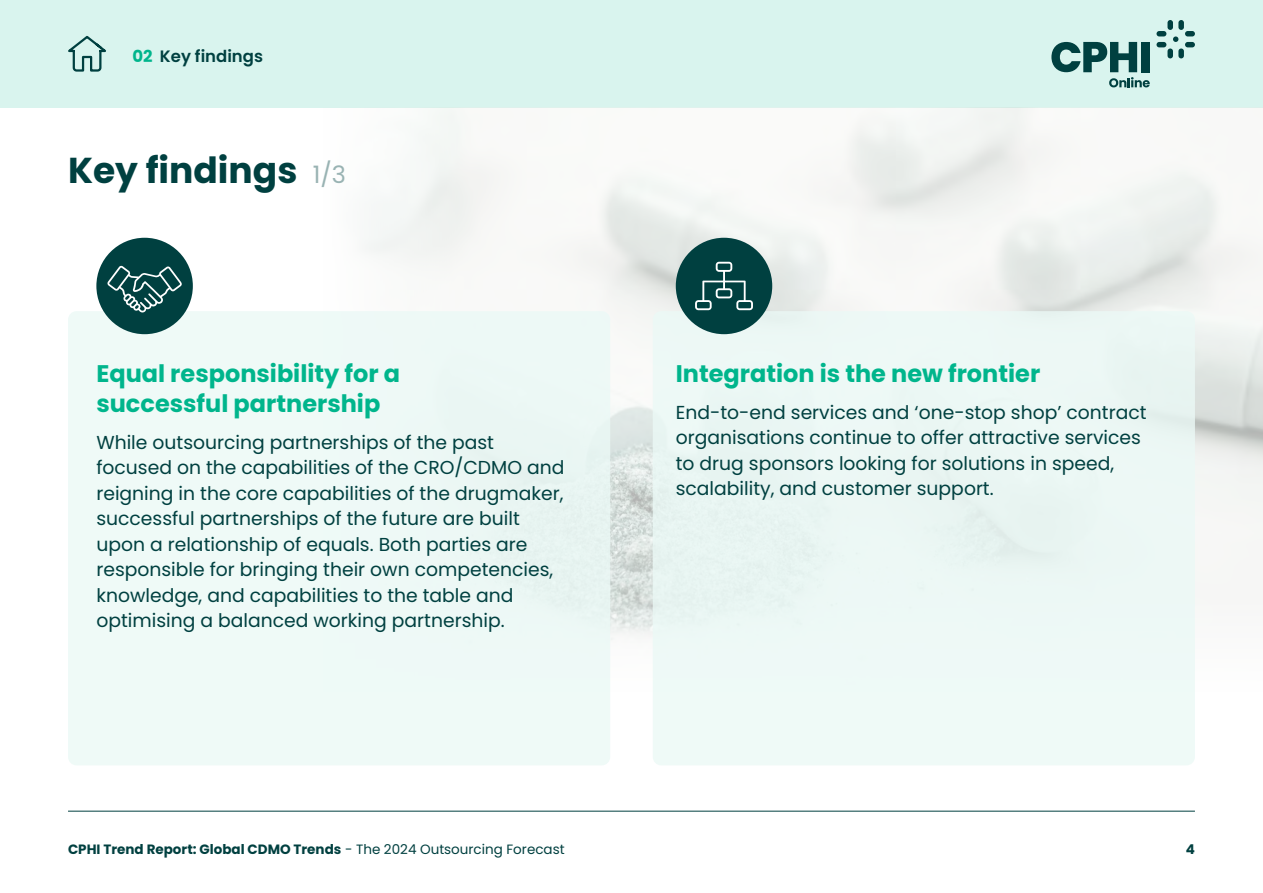
<style>
.page{position:relative;width:1263px;height:893px;background:#fff}
.page>*{position:absolute;margin:0;border:0;box-sizing:border-box;transform-origin:0 0}
.t1{font:700 36px "Poppins";color:#004040}
.t2{font:700 24px/30px "Poppins";color:#00b58c}
.t3{font:18.75px/25.5px "Poppins";color:#004040}
.t4{font:600 16.5px "Poppins";color:#004040}
.t5{font:700 13.5px "Poppins";color:#004040}
.s1{font-weight:700;color:#00b58c}
.s2{font-weight:400;font-size:24px;color:#99b3b3}
.s3{font-weight:400}
</style>
<div class="page">
<div style="left:0;top:0;width:1263px;height:107px;background:#d9f4ee"></div>
<hr style="left:68px;top:811px;width:1127px;height:1px;background:#004040">
<div style="left:1156px;top:42px;width:10px;height:5px;background:#004040;border-radius:3px"></div>
<div style="left:1156px;top:31px;width:10px;height:5px;background:#004040;border-radius:3px"></div>
<div style="left:1185px;top:42px;width:10px;height:5px;background:#004040;border-radius:3px"></div>
<div style="left:1185px;top:31px;width:10px;height:5px;background:#004040;border-radius:3px"></div>
<svg style="left:1173px;top:36px;width:5px;height:6px"></svg>
<div style="left:1167px;top:20px;width:6px;height:10px;background:#004040;border-radius:3px"></div>
<div style="left:1178px;top:20px;width:6px;height:10px;background:#004040;border-radius:3px"></div>
<div style="left:1167px;top:49px;width:6px;height:9px;background:#004040;border-radius:3px"></div>
<div style="left:1178px;top:49px;width:6px;height:9px;background:#004040;border-radius:3px"></div>
<svg style="left:1051px;top:42px;width:99px;height:45px"></svg>
<div style="left:1141px;top:42px;width:9px;height:30px;background:#004040"></div>
<img style="left:313px;top:107px;width:950px;height:383px">
<svg style="left:610px;top:490px;width:653px;height:151px"></svg>
<div style="left:68px;top:311px;width:542px;height:454px;background:#ebf9f6;border-radius:9px"></div>
<div style="left:653px;top:311px;width:542px;height:454px;background:#ebf9f6;border-radius:9px"></div>
<div style="left:96px;top:238px;width:97px;height:96px;background:#004040;border-radius:50%"></div>
<div style="left:676px;top:238px;width:96px;height:96px;background:#004040;border-radius:50%"></div>
<svg style="left:107px;top:266px;width:75px;height:46px"></svg>
<svg style="left:695px;top:262px;width:58px;height:48px"></svg>
<svg style="left:68px;top:36px;width:38px;height:36px"></svg>
<p class="t4" style="left:132px;top:46px;width:132px"><span class="s1">02</span> Key findings</p>
<h1 class="t1" style="left:68px;top:149px;width:279px">Key findings <span class="s2">1/3</span></h1>
<p class="t2" style="left:96px;top:359px;width:305px">Equal responsibility for a successful partnership</p>
<p class="t3" style="left:96px;top:429px;width:470px">While outsourcing partnerships of the past focused on the capabilities of the CRO/CDMO and reigning in the core capabilities of the drugmaker, successful partnerships of the future are built upon a relationship of equals. Both parties are responsible for bringing their own competencies, knowledge, and capabilities to the table and optimising a balanced working partnership.</p>
<p class="t2" style="left:676px;top:359px;width:366px">Integration is the new frontier</p>
<p class="t3" style="left:676px;top:399px;width:472px">End-to-end services and ‘one-stop shop’ contract organisations continue to offer attractive services to drug sponsors looking for solutions in speed, scalability, and customer support.</p>
<p class="t5" style="left:68px;top:842px;width:498px">CPHI Trend Report: Global CDMO Trends <span class="s3">- The 2024 Outsourcing Forecast</span></p>
<p class="t5" style="left:1186px;top:842px;width:11px">4</p>
</div>
